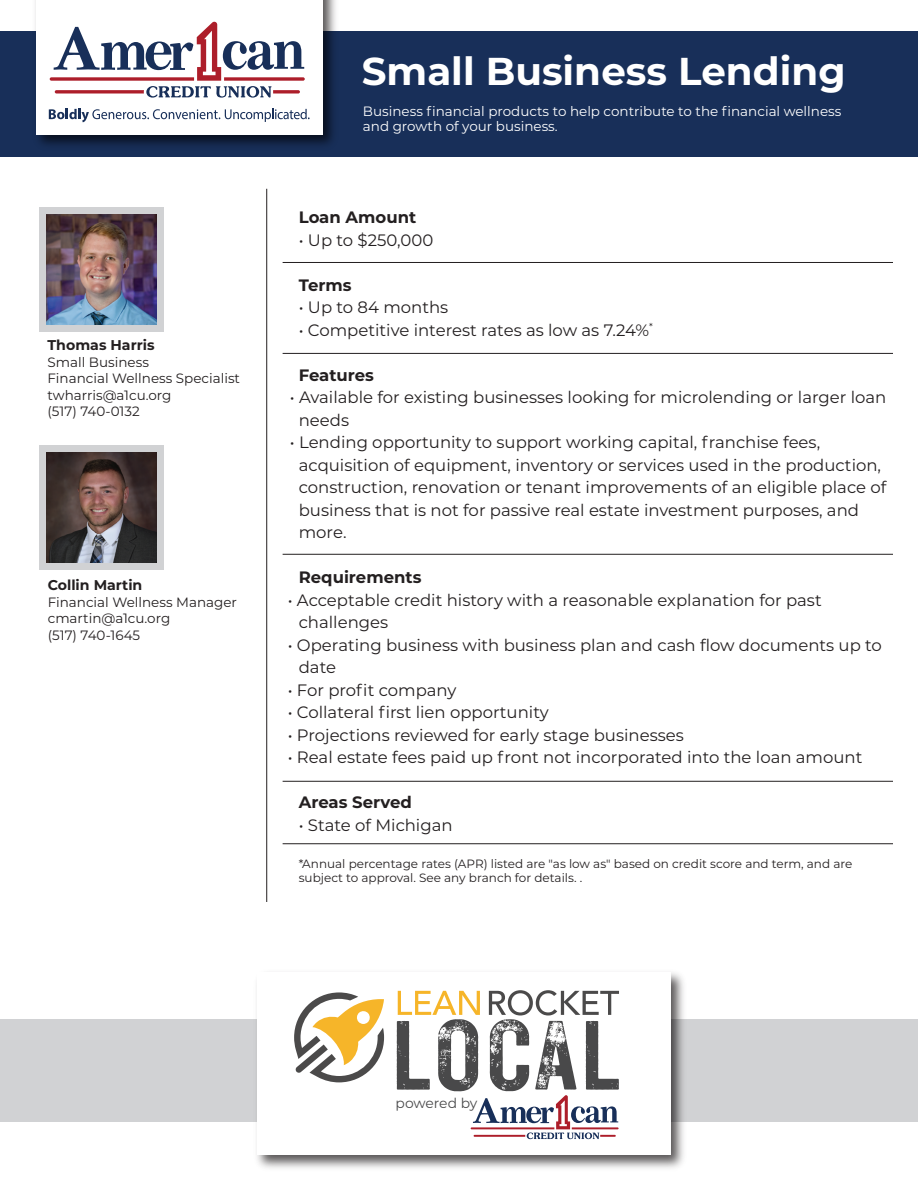
<style>
.page{position:relative;width:918px;height:1188px;background:#fff}
.page>*{position:absolute;margin:0;border:0;box-sizing:border-box;transform-origin:0 0}
.t1{font:700 38.85px "Montserrat";color:#fff}
.t2{font:16.5px/22.5px "Montserrat";color:#231f20}
.t3{font:700 16.5px "Montserrat";color:#231f20}
.t4{font:700 14.1px "Montserrat";color:#231f20}
.t5{font:13.95px "Montserrat";letter-spacing:-.015em;color:#4a4a4b}
.t6{font:13.5px/16.5px "Montserrat";color:#231f20}
.t7{font:13.5px/15px "Montserrat";color:#fff}
.t8{font:12px/14.4px "Montserrat";color:#231f20}
</style>
<div class="page">
<div style="left:0;top:1019px;width:918px;height:103px;background:#d1d2d4"></div>
<div style="left:0;top:31px;width:918px;height:125px;background:#182f59"></div>
<img style="left:257px;top:972px;width:427px;height:196px">
<div style="left:257px;top:973px;width:414px;height:182px;background:#fff"></div>
<svg style="left:294px;top:992px;width:90px;height:90px"></svg>
<svg style="left:397px;top:990px;width:222px;height:149px"></svg>
<img style="left:35px;top:0;width:301px;height:145px">
<div style="left:36px;top:0;width:287px;height:135px;background:#fff"></div>
<svg style="left:49px;top:109px;width:261px;height:13px"></svg>
<svg style="left:50px;top:22px;width:255px;height:76px"></svg>
<div style="left:39px;top:445px;width:125px;height:124px;background:#d1d2d4"></div>
<img style="left:47px;top:452px;width:109px;height:110px">
<div style="left:39px;top:208px;width:125px;height:124px;background:#d1d2d4"></div>
<img style="left:46px;top:215px;width:110px;height:110px">
<hr style="left:283px;top:262px;width:635px;height:1px;background:#231f20">
<hr style="left:283px;top:353px;width:635px;height:1px;background:#231f20">
<hr style="left:283px;top:554px;width:635px;height:1px;background:#231f20">
<hr style="left:283px;top:781px;width:635px;height:1px;background:#231f20">
<hr style="left:283px;top:843px;width:635px;height:1px;background:#231f20">
<hr style="left:266px;top:189px;width:1px;height:713px;background:#231f20">
<div style="left:893px;top:198px;width:25px;height:730px;background:#fff"></div>
<p class="t4" style="left:48px;top:335px;width:109px">Thomas Harris</p>
<p class="t6" style="left:48px;top:353px;width:194px">Small Business<br>Financial Wellness Specialist twharris@a1cu.org<br>(517) 740-0132</p>
<p class="t4" style="left:48px;top:575px;width:96px">Collin Martin</p>
<p class="t6" style="left:48px;top:593px;width:191px">Financial Wellness Manager cmartin@a1cu.org<br>(517) 740-1645</p>
<h1 class="t1" style="left:362px;top:44px;width:485px">Small Business Lending</h1>
<p class="t7" style="left:363px;top:103px;width:480px">Business financial products to help contribute to the financial wellness and growth of your business.</p>
<p class="t3" style="left:299px;top:206px;width:119px">Loan Amount</p>
<p class="t2" style="left:299px;top:228px;width:136px">• Up to $250,000</p>
<p class="t3" style="left:299px;top:273px;width:54px">Terms</p>
<p class="t2" style="left:299px;top:296px;width:151px">• Up to 84 months</p>
<p class="t2" style="left:299px;top:318px;width:356px">• Competitive interest rates as low as 7.24%<sup>*</sup></p>
<p class="t3" style="left:299px;top:363px;width:77px">Features</p>
<p class="t2" style="left:299px;top:386px;width:589px;text-indent:-9px">• Available for existing businesses looking for microlending or larger loan needs</p>
<p class="t2" style="left:299px;top:431px;width:589px;text-indent:-9px">• Lending opportunity to support working capital, franchise fees, acquisition of equipment, inventory or services used in the production, construction, renovation or tenant improvements of an eligible place of business that is not for passive real estate investment purposes, and more.</p>
<p class="t3" style="left:299px;top:566px;width:124px">Requirements</p>
<p class="t2" style="left:299px;top:588px;width:524px;text-indent:-11px">• Acceptable credit history with a reasonable explanation for past challenges</p>
<p class="t2" style="left:299px;top:633px;width:585px;text-indent:-11px">• Operating business with business plan and cash flow documents up to date</p>
<p class="t2" style="left:288px;top:678px;width:170px">• For profit company</p>
<p class="t2" style="left:288px;top:701px;width:263px">• Collateral first lien opportunity</p>
<p class="t2" style="left:288px;top:723px;width:398px">• Projections reviewed for early stage businesses</p>
<p class="t2" style="left:288px;top:746px;width:576px">• Real estate fees paid up front not incorporated into the loan amount</p>
<p class="t3" style="left:299px;top:791px;width:115px">Areas Served</p>
<p class="t2" style="left:299px;top:813px;width:155px">• State of Michigan</p>
<p class="t8" style="left:299px;top:856px;width:555px">*Annual percentage rates (APR) listed are "as low as" based on credit score and term, and are subject to approval. See any branch for details. .</p>
<p class="t5" style="left:396px;top:1093px;width:83px">powered by</p>
</div>
